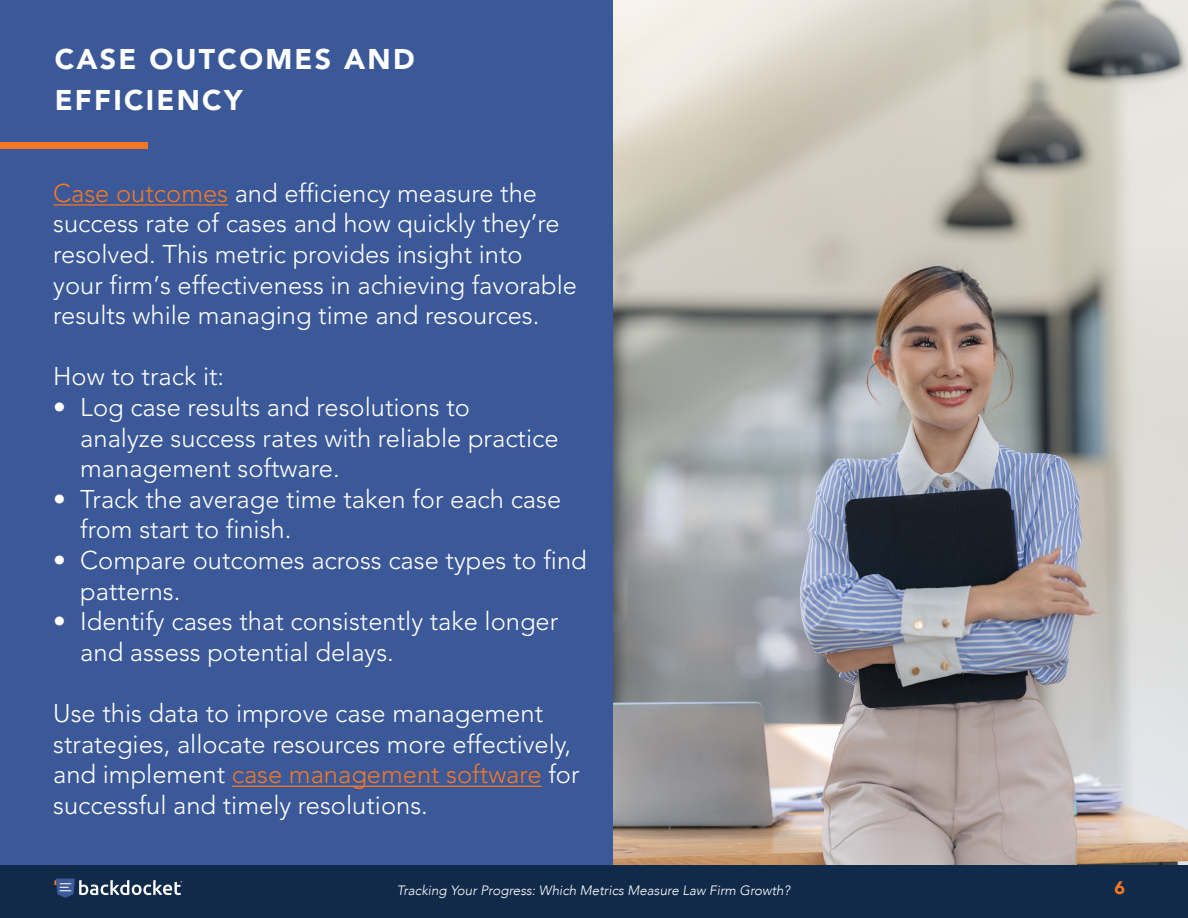
<style>
.page{position:relative;width:1188px;height:918px;background:#fff}
.page>*{position:absolute;margin:0;border:0;box-sizing:border-box;transform-origin:0 0}
.t1{font:900 28.5px/40.5px "Avenir";letter-spacing:.08em;color:#fff}
.t2{font:300 25.5px/30.6px "Avenir";color:#fff}
.t3{font:900 18px "Avenir";color:#f47721}
.t4{font:italic 300 13.5px "Avenir";color:#fff}
.s1{color:#f47825}
</style>
<div class="page">
<div style="left:0;top:865px;width:1188px;height:53px;background:#112a4a"></div>
<svg style="left:54px;top:878px;width:128px;height:20px"></svg>
<div style="left:0;top:0;width:613px;height:865px;background:#3b5898"></div>
<hr style="left:53px;top:204px;width:175px;height:2px;background:#f47825">
<hr style="left:232px;top:786px;width:310px;height:1px;background:#f47825">
<div style="left:0;top:142px;width:147px;height:7px;background:#f47825"></div>
<img style="left:613px;top:0;width:575px;height:865px">
<p class="t1" style="left:55px;top:39px;width:361px">CASE OUTCOMES AND<br>EFFICIENCY</p>
<p class="t2" style="left:53px;top:178px;width:525px"><span class="s1">Case outcomes</span> and efficiency measure the success rate of cases and how quickly they’re resolved. This metric provides insight into your firm’s effectiveness in achieving favorable results while managing time and resources.</p>
<p class="t2" style="left:53px;top:362px;width:173px">How to track it:</p>
<p class="t2" style="left:80px;top:393px;width:480px;text-indent:-27px">• Log case results and resolutions to analyze success rates with reliable practice management software.</p>
<p class="t2" style="left:80px;top:484px;width:482px;text-indent:-27px">• Track the average time taken for each case from start to finish.</p>
<p class="t2" style="left:80px;top:546px;width:508px;text-indent:-27px">• Compare outcomes across case types to find patterns.</p>
<p class="t2" style="left:80px;top:607px;width:480px;text-indent:-27px">• Identify cases that consistently take longer and assess potential delays.</p>
<p class="t2" style="left:53px;top:699px;width:528px">Use this data to improve case management strategies, allocate resources more effectively, and implement <span class="s1">case management software</span> for successful and timely resolutions.</p>
<p class="t4" style="left:397px;top:882px;width:395px">Tracking Your Progress: Which Metrics Measure Law Firm Growth?</p>
<p class="t3" style="left:1115px;top:872px;width:12px">6</p>
</div>
